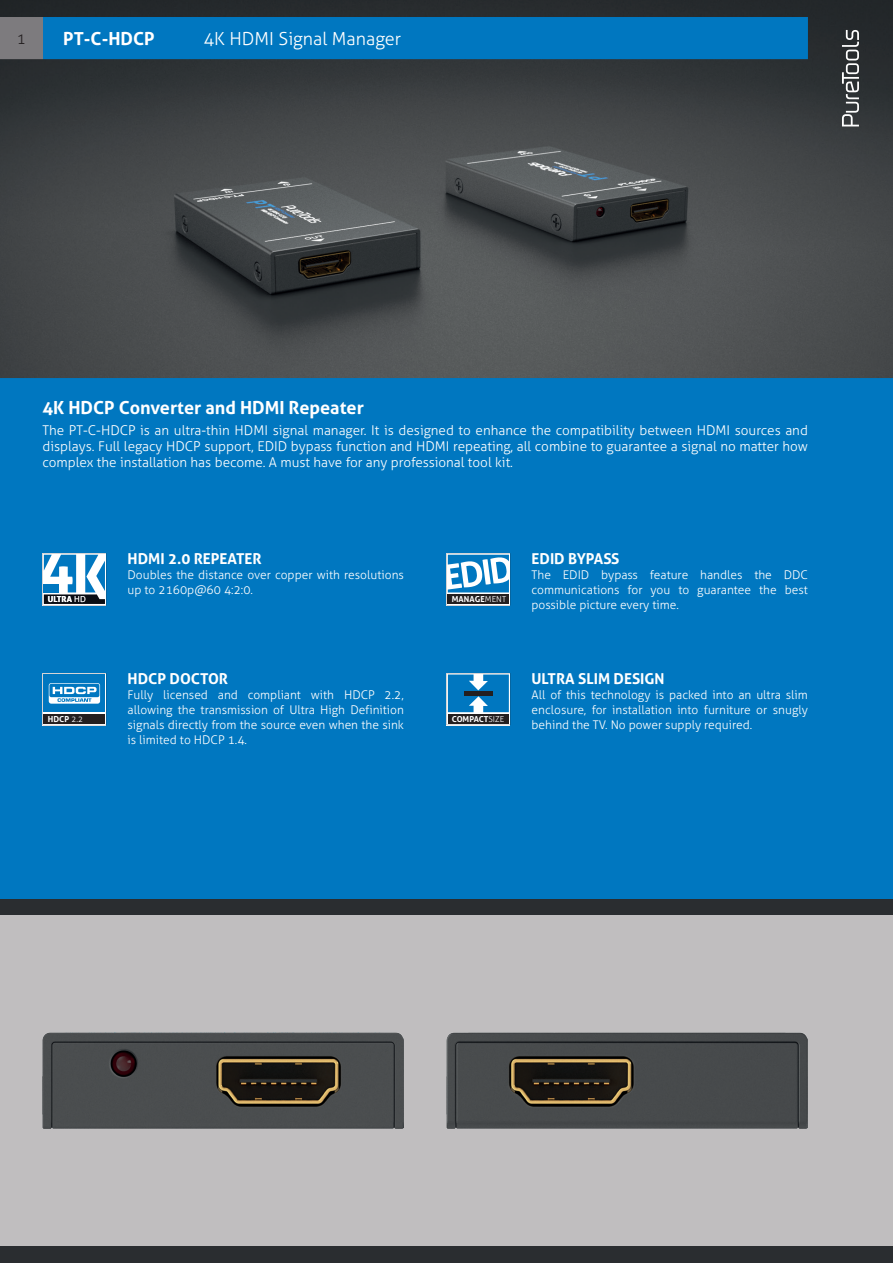
<style>
.page{position:relative;width:893px;height:1263px;background:#2a2d30}
.page>*{position:absolute;margin:0;border:0;box-sizing:border-box;transform-origin:0 0}
.t1{font:700 18px "Aller";color:#fff}
.t2{font:300 18px "Aller";color:#fff}
.t3{font:700 15px "Aller";color:#fff}
.t4{font:300 15px "Aller";color:#231f20}
.t5{font:300 13.5px/16.2px "Aller";color:#fff;text-align:justify}
.t6{font:300 12px/15px "Aller";color:#fff;text-align:justify}
.t7{font:700 8.25px "Aller";letter-spacing:.015em;color:#fff}
.t8{font:700 8.25px "Aller";letter-spacing:-.01em;color:#fff}
.s1{font-weight:300}
</style>
<div class="page">
<div style="left:0;top:378px;width:893px;height:520px;background:#0077c0"></div>
<div style="left:0;top:915px;width:893px;height:331px;background:#c0bebf"></div>
<svg style="left:43px;top:553px;width:63px;height:52px"></svg>
<svg style="left:446px;top:553px;width:64px;height:52px"></svg>
<svg style="left:43px;top:673px;width:63px;height:52px"></svg>
<svg style="left:446px;top:673px;width:64px;height:52px"></svg>
<hr style="left:464px;top:691px;width:29px;height:4px;background:#231f20">
<img style="left:0;top:0;width:893px;height:378px">
<svg style="left:842px;top:30px;width:17px;height:96px"></svg>
<img style="left:446px;top:1033px;width:362px;height:95px">
<img style="left:43px;top:1033px;width:361px;height:95px">
<p class="t4" style="left:17px;top:29px;width:10px">1</p>
<h1 class="t1" style="left:63px;top:27px;width:93px">PT-C-HDCP</h1>
<h1 class="t2" style="left:204px;top:28px;width:199px">4K HDMI Signal Manager</h1>
<h1 class="t1" style="left:43px;top:397px;width:323px">4K HDCP Converter and HDMI Repeater</h1>
<p class="t5" style="left:43px;top:422px;width:767px">The PT-C-HDCP is an ultra-thin HDMI signal manager. It is designed to enhance the compatibility between HDMI sources and displays. Full legacy HDCP support, EDID bypass function and HDMI repeating, all combine to guarantee a signal no matter how complex the installation has become. A must have for any professional tool kit.</p>
<p class="t3" style="left:128px;top:549px;width:136px">HDMI 2.0 REPEATER</p>
<p class="t6" style="left:128px;top:567px;width:278px">Doubles the distance over copper with resolutions up to 2160p@60 4:2:0.</p>
<p class="t7" style="left:48px;top:594px;width:40px">ULTRA <span class="s1">HD</span></p>
<p class="t7" style="left:452px;top:594px;width:56px">MANAGE<span class="s1">MENT</span></p>
<p class="t3" style="left:128px;top:669px;width:102px">HDCP DOCTOR</p>
<p class="t6" style="left:128px;top:687px;width:278px">Fully licensed and compliant with HDCP 2.2, allowing the transmission of Ultra High Definition signals directly from the source even when the sink is limited to HDCP 1.4.</p>
<p class="t7" style="left:48px;top:714px;width:37px">HDCP <span class="s1">2.2</span></p>
<p class="t8" style="left:452px;top:714px;width:54px">COMPACT<span class="s1">SIZE</span></p>
<p class="t3" style="left:531px;top:549px;width:89px">EDID BYPASS</p>
<p class="t6" style="left:531px;top:567px;width:278px">The EDID bypass feature handles the DDC communications for you to guarantee the best possible picture every time.</p>
<p class="t3" style="left:531px;top:669px;width:135px">ULTRA SLIM DESIGN</p>
<p class="t6" style="left:531px;top:687px;width:278px">All of this technology is packed into an ultra slim enclosure, for installation into furniture or snugly behind the TV. No power supply required.</p>
</div>
